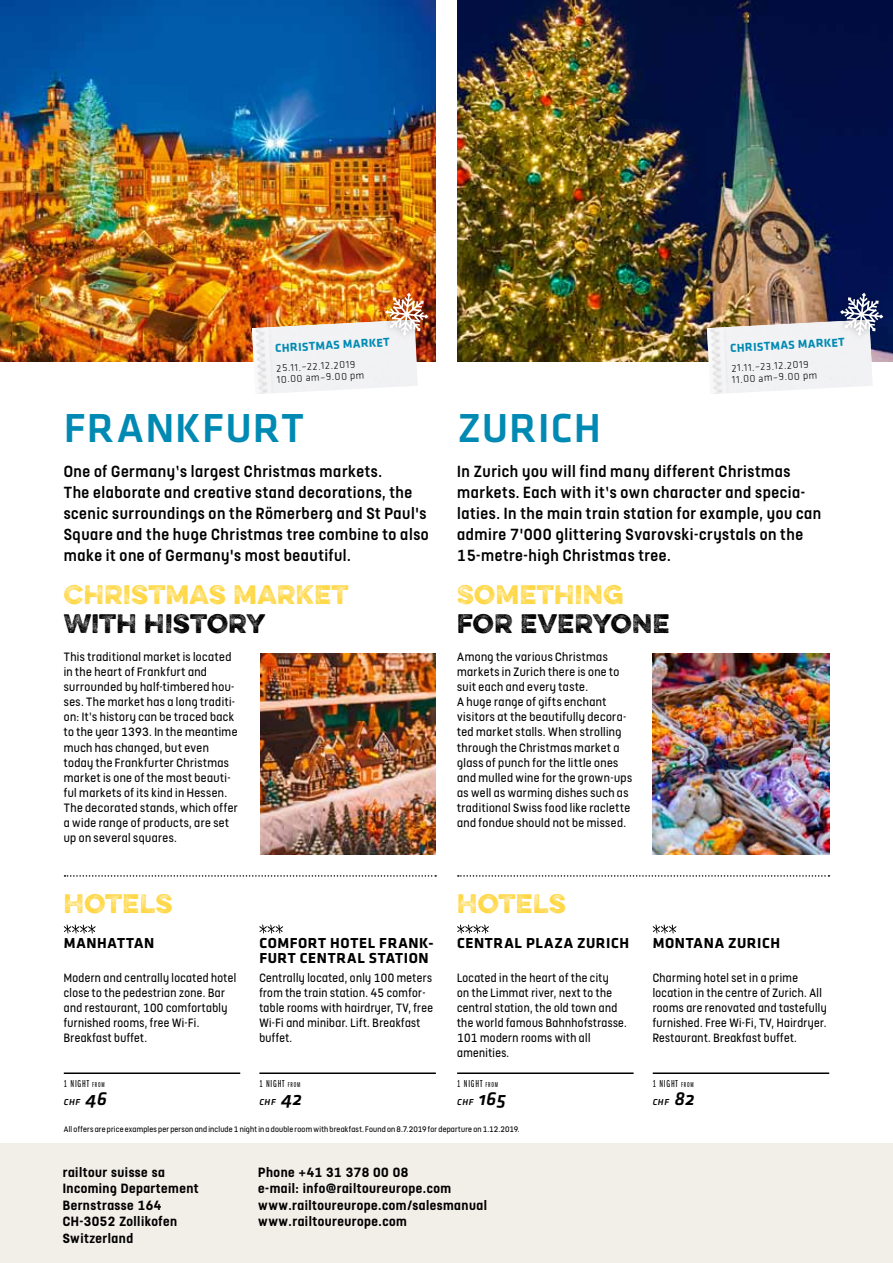
<style>
.page{position:relative;width:893px;height:1263px;background:#fff}
.page>*{position:absolute;margin:0;border:0;box-sizing:border-box;transform-origin:0 0}
.t1{font:81px "Railtour Sterne";color:#000}
.t2{font:500 42px "Klavika";letter-spacing:.025em;color:#008ab3}
.t3{font:300 24px "Eveleth";letter-spacing:.02em;color:#ffd743}
.t4{font:300 24px "Eveleth";letter-spacing:.01em;color:#000}
.t5{font:500 18px/21px "FS Dillon";letter-spacing:.03em;color:#000}
.t6{font:700 15px/16.5px "FS Dillon";letter-spacing:.03em;color:#000}
.t7{font:700 15px/15px "Klavika";letter-spacing:.045em;color:#000}
.t8{font:13.5px/15px "FS Dillon";letter-spacing:.03em;color:#000}
.t9{font:700 12px "Klavika";color:#008ab3}
.t10{font:300 10.5px/11.2px "Klavika";color:#000}
.t11{font:10.5px "ITC Franklin Gothic Std Bk X Cp";letter-spacing:.075em;color:#000}
.t12{font:9px "FS Dillon";letter-spacing:.02em;color:#000}
.t13{font:italic 500 9px "Klavika";letter-spacing:.07em;color:#000}
.s1{font-size:7.35px}
.s2{font-size:19.5px}
</style>
<div class="page">
<img style="left:0;top:0;width:436px;height:361px">
<hr style="left:64px;top:1072px;width:176px;height:2px;background:#000">
<img style="left:252px;top:282px;width:184px;height:112px">
<svg style="left:65px;top:875px;width:371px;height:2px"></svg>
<hr style="left:259px;top:1072px;width:177px;height:2px;background:#000">
<img style="left:457px;top:0;width:436px;height:361px">
<hr style="left:653px;top:1072px;width:176px;height:2px;background:#000">
<img style="left:707px;top:282px;width:185px;height:112px">
<svg style="left:458px;top:875px;width:371px;height:2px"></svg>
<hr style="left:457px;top:1072px;width:177px;height:2px;background:#000">
<img style="left:653px;top:653px;width:176px;height:202px">
<img style="left:260px;top:653px;width:176px;height:202px">
<div style="left:0;top:1144px;width:893px;height:119px;background:#f2eee8"></div>
<p class="t9" style="left:275px;top:339px;width:116px;rotate:-3deg">CHRISTMAS MARKET</p>
<p class="t10" style="left:276px;top:362px;width:89px;rotate:-3deg">25.11.–22.12.2019<br>10.00 am–9.00 pm</p>
<h2 class="t2" style="left:64px;top:399px;width:242px">FRANKFURT</h2>
<p class="t5" style="left:64px;top:459px;width:366px">One of Germany’s largest Christmas markets.<br>The elaborate and creative stand decorations, the scenic surroundings on the Römerberg and St Paul's Square and the huge Christmas tree combine to also make it one of Germany's most beautiful.</p>
<h3 class="t3" style="left:64px;top:577px;width:286px">CHRISTMAS MARKET</h3>
<h3 class="t4" style="left:64px;top:605px;width:204px">WITH HISTORY</h3>
<p class="t8" style="left:64px;top:649px;width:175px">This traditional market is located in the heart of Frankfurt and surrounded by half-timbered hou&shy;ses. The market has a long traditi&shy;on: It’s history can be traced back to the year 1393. In the meantime much has changed, but even today the Frankfurter Christmas market is one of the most beauti&shy;ful markets of its kind in Hessen.<br>The decorated stands, which offer a wide range of products, are set up on several squares.</p>
<h3 class="t3" style="left:64px;top:885px;width:110px">HOTELS</h3>
<h2 class="t2" style="left:457px;top:399px;width:145px">ZURICH</h2>
<p class="t9" style="left:730px;top:339px;width:116px;rotate:-3deg">CHRISTMAS MARKET</p>
<p class="t10" style="left:731px;top:362px;width:87px;rotate:-3deg">21.11.–23.12.2019<br>11.00 am–9.00 pm</p>
<h3 class="t5" style="left:457px;top:459px;width:366px">In Zurich you will find many different Christmas markets. Each with it’s own character and specia&shy;laties. In the main train station for example, you can admire 7'000 glittering Svarovski-crystals on the 15-metre-high Christmas tree.</h3>
<h3 class="t3" style="left:457px;top:577px;width:168px">SOMETHING</h3>
<h3 class="t4" style="left:457px;top:605px;width:214px">FOR EVERYONE</h3>
<p class="t8" style="left:457px;top:649px;width:176px">Among the various Christmas markets in Zurich there is one to suit each and every taste.<br>A huge range of gifts enchant visitors at the beautifully decora&shy;ted market stalls. When strolling through the Christmas market a glass of punch for the little ones and mulled wine for the grown-ups as well as warming dishes such as traditional Swiss food like raclette and fondue should not be missed.</p>
<h3 class="t3" style="left:457px;top:885px;width:110px">HOTELS</h3>
<h1 class="t1" style="left:457px;top:870px;width:47px">4</h1>
<p class="t7" style="left:457px;top:935px;width:174px">CENTRAL PLAZA ZURICH</p>
<p class="t8" style="left:457px;top:969px;width:171px">Located in the heart of the city<br>on the Limmat river, next to the central station, the old town and the world famous Bahnhofstrasse.<br>101 modern rooms with all amenities.</p>
<p class="t11" style="left:457px;top:1078px;width:42px">1 NIGHT <span class="s1">FROM</span></p>
<p class="t13" style="left:457px;top:1096px;width:50px">CHF <span class="s2">165</span></p>
<p class="t12" style="left:64px;top:1123px;width:457px">All offers are price examples per person and include 1 night in a double room with breakfast. Found on 8.7.2019 for departure on 1.12.2019.</p>
<p class="t6" style="left:63px;top:1162px;width:137px">railtour suisse sa<br>Incoming Departement<br>Bernstrasse 164<br>CH-3052 Zollikofen<br>Switzerland</p>
<p class="t6" style="left:258px;top:1162px;width:230px">Phone +41 31 378 00 08<br>e-mail: info@railtoureurope.com www.railtoureurope.com/salesmanual www.railtoureurope.com</p>
<h1 class="t1" style="left:64px;top:870px;width:47px">4</h1>
<p class="t7" style="left:64px;top:935px;width:92px">MANHATTAN</p>
<p class="t8" style="left:64px;top:969px;width:174px">Modern and centrally located hotel close to the pedestrian zone. Bar and restaurant, 100 comfortably furnished rooms, free Wi-Fi.<br>Breakfast buffet.</p>
<p class="t11" style="left:64px;top:1078px;width:42px">1 NIGHT <span class="s1">FROM</span></p>
<p class="t13" style="left:64px;top:1096px;width:45px">CHF <span class="s2">46</span></p>
<h1 class="t1" style="left:259px;top:870px;width:47px">3</h1>
<p class="t7" style="left:259px;top:935px;width:176px">COMFORT HOTEL FRANK-<br>FURT CENTRAL STATION</p>
<p class="t8" style="left:259px;top:969px;width:175px">Centrally located, only 100 meters from the train station. 45 comfor&shy;table rooms with hairdryer, TV, free<br>Wi-Fi and minibar. Lift. Breakfast buffet.</p>
<p class="t11" style="left:259px;top:1078px;width:42px">1 NIGHT <span class="s1">FROM</span></p>
<p class="t13" style="left:259px;top:1096px;width:44px">CHF <span class="s2">42</span></p>
<h1 class="t1" style="left:653px;top:870px;width:47px">3</h1>
<p class="t7" style="left:653px;top:935px;width:129px">MONTANA ZURICH</p>
<p class="t8" style="left:653px;top:969px;width:175px">Charming hotel set in a prime location in the centre of Zurich. All rooms are renovated and tastefully furnished. Free Wi-Fi, TV, Hairdryer.<br>Restaurant. Breakfast buffet.</p>
<p class="t11" style="left:653px;top:1078px;width:42px">1 NIGHT <span class="s1">FROM</span></p>
<p class="t13" style="left:653px;top:1096px;width:44px">CHF <span class="s2">82</span></p>
</div>
